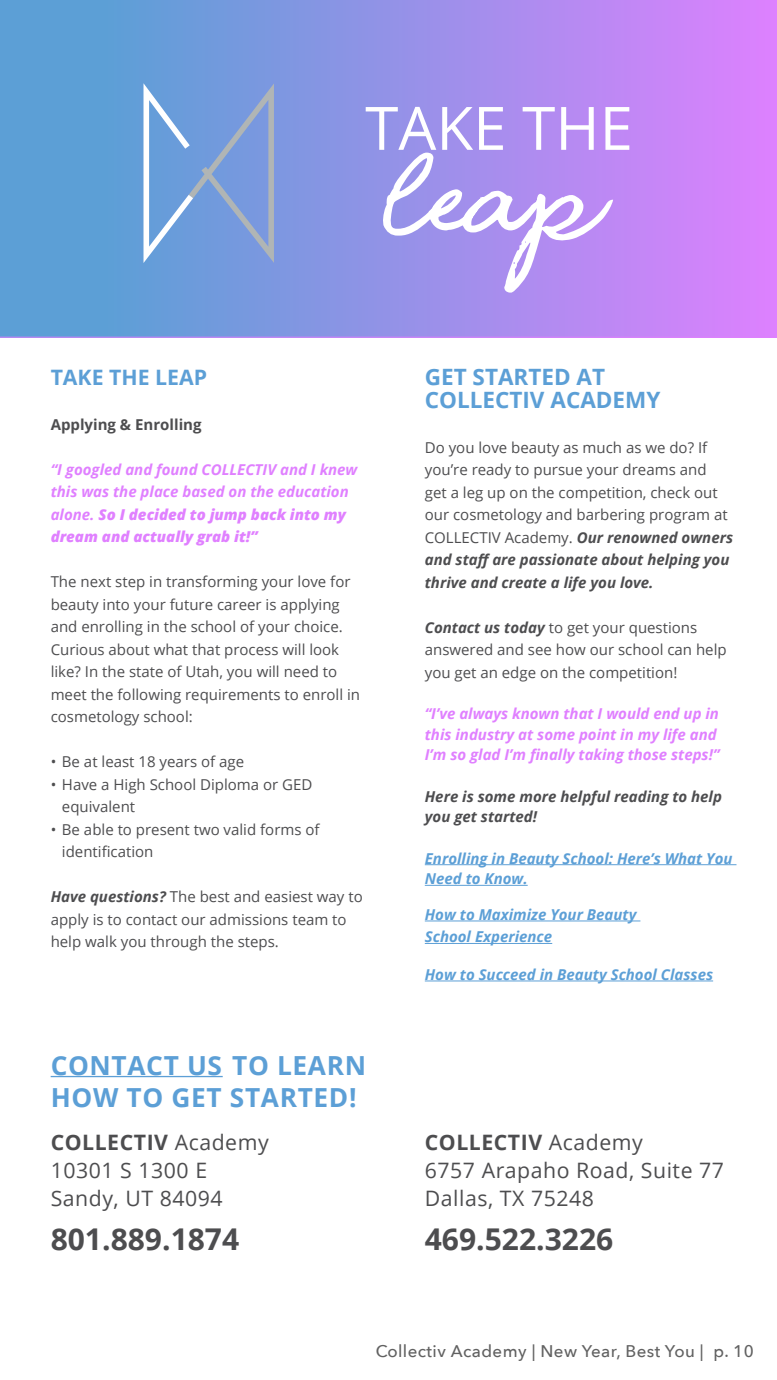
<style>
.page{position:relative;width:777px;height:1380px;background:#fff}
.page>*{position:absolute;margin:0;border:0;box-sizing:border-box;transform-origin:0 0}
.t1{font:700 30px "Open Sans";color:#4d4d4f}
.t2{font:700 26.25px/32.5px "Open Sans";letter-spacing:.025em;color:#5c9fd6}
.t3{font:700 22.5px/22.5px "Open Sans";color:#5c9fd6}
.t4{font:21.25px/28.1px "Open Sans";letter-spacing:.025em;color:#4d4d4f}
.t5{font:700 21.25px "Open Sans";color:#5c9fd6}
.t6{font:500 16.88px "Avenir Next";letter-spacing:.025em;color:#000}
.t7{font:15px/22.5px "Open Sans";color:#4d4d4f}
.t8{font:italic 700 15px/22.5px "Open Sans";color:#e080ff}
.t9{font:italic 700 15px/20.6px "Open Sans";color:#5c9fd6}
.t10{font:italic 700 15px/20.6px "Open Sans";color:#4d4d4f}
.t11{font:700 15px "Open Sans";color:#4d4d4f}
.s1{font-weight:800}
.s2{font-weight:700;font-style:italic}
.s3{font-weight:700}
</style>
<div class="page">
<svg style="left:0;top:0;width:776px;height:338px"></svg>
<svg style="left:143px;top:83px;width:131px;height:180px"></svg>
<hr style="left:424px;top:864px;width:312px;height:1px;background:#5c9fd6">
<hr style="left:424px;top:885px;width:103px;height:1px;background:#5c9fd6">
<hr style="left:424px;top:921px;width:216px;height:1px;background:#5c9fd6">
<hr style="left:424px;top:943px;width:128px;height:1px;background:#5c9fd6">
<hr style="left:424px;top:981px;width:288px;height:1px;background:#5c9fd6">
<svg style="left:365px;top:107px;width:264px;height:186px"></svg>
<hr style="left:51px;top:1076px;width:172px;height:1px;background:#5c9fd6">
<h3 class="t5" style="left:51px;top:362px;width:158px">TAKE THE LEAP</h3>
<p class="t11" style="left:51px;top:413px;width:152px">Applying &amp; Enrolling</p>
<p class="t8" style="left:51px;top:457px;width:308px">“I googled and found COLLECTIV and I knew this was the place based on the education alone. <span class="s1">So I decided to jump back into my dream and actually grab it!”</span></p>
<p class="t7" style="left:51px;top:570px;width:311px">The next step in transforming your love for beauty into your future career is applying and enrolling in the school of your choice.<br>Curious about what that process will look like? In the state of Utah, you will need to meet the following requirements to enroll in cosmetology school:</p>
<p class="t7" style="left:51px;top:750px;width:195px">• Be at least 18 years of age</p>
<p class="t7" style="left:62px;top:772px;width:252px;text-indent:-11px">• Have a High School Diploma or GED equivalent</p>
<p class="t7" style="left:62px;top:817px;width:259px;text-indent:-11px">• Be able to present two valid forms of identification</p>
<p class="t7" style="left:51px;top:885px;width:313px"><span class="s2">Have questions?</span> The best and easiest way to apply is to contact our admissions team to help walk you through the steps.</p>
<h2 class="t2" style="left:51px;top:1048px;width:317px">CONTACT US TO LEARN<br>HOW TO GET STARTED!</h2>
<h3 class="t4" style="left:51px;top:1127px;width:219px"><span class="s3">COLLECTIV</span> Academy<br>10301 S 1300 E<br>Sandy, UT 84094</h3>
<h1 class="t1" style="left:51px;top:1217px;width:190px">801.889.1874</h1>
<h3 class="t3" style="left:424px;top:365px;width:237px">GET STARTED AT<br>COLLECTIV ACADEMY</h3>
<p class="t7" style="left:424px;top:436px;width:310px">Do you love beauty as much as we do? If you’re ready to pursue your dreams and<br>get a leg up on the competition, check out our cosmetology and barbering program at COLLECTIV Academy. <span class="s2">Our renowned owners and staff are passionate about helping you thrive and create a life you love.</span></p>
<p class="t7" style="left:424px;top:616px;width:303px"><span class="s2">Contact us today</span> to get your questions answered and see how our school can help you get an edge on the competition!</p>
<p class="t8" style="left:424px;top:703px;width:296px;line-height:20.6px">“I’ve always known that I would end up in this industry at some point in my life and<br>I’m so glad I’m finally taking those steps!”</p>
<p class="t10" style="left:424px;top:786px;width:298px">Here is some more helpful reading to help you get started!</p>
<p class="t9" style="left:424px;top:847px;width:309px">Enrolling in Beauty School: Here’s What You<br>Need to Know.</p>
<p class="t9" style="left:424px;top:903px;width:213px;line-height:22.5px">How to Maximize Your Beauty<br>School Experience</p>
<p class="t9" style="left:424px;top:964px;width:290px">How to Succeed in Beauty School Classes</p>
<h3 class="t4" style="left:424px;top:1127px;width:300px"><span class="s3">COLLECTIV</span> Academy<br>6757 Arapaho Road, Suite 77<br>Dallas, TX 75248</h3>
<h1 class="t1" style="left:424px;top:1217px;width:190px">469.522.3226</h1>
<p class="t6" style="left:375px;top:1336px;width:380px">Collectiv Academy | New Year, Best You | p. 10</p>
</div>
